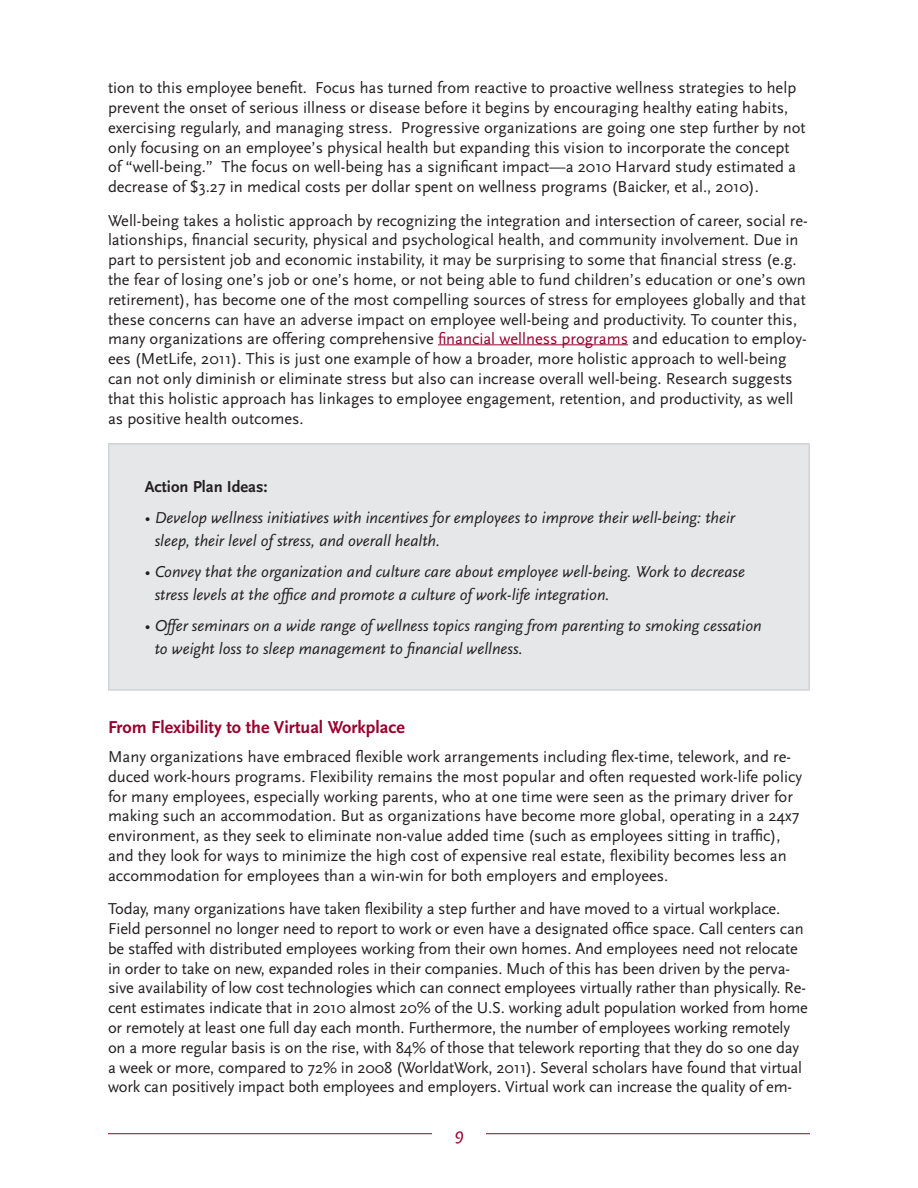
<style>
.page{position:relative;width:918px;height:1188px;background:#fff}
.page>*{position:absolute;margin:0;border:0;box-sizing:border-box;transform-origin:0 0}
.Subhead{font:700 18px "Scala Sans";color:#98012d}
.t1{font:italic 18px "Scala Sans";color:#98012d}
.Body_Bullets{font:16.5px/19.8px "Scala Sans";color:#231f20}
.Action_Plan_Text{font:italic 16.5px/22.5px "Scala Sans";color:#231f20}
.Action_Plan_Head{font:700 16.5px "Scala Sans";color:#231f20}
.s1{color:#98012d}
</style>
<div class="page">
<hr style="left:108px;top:1133px;width:324px;height:1px;background:#98012d">
<hr style="left:486px;top:1133px;width:324px;height:1px;background:#98012d">
<hr style="left:438px;top:344px;width:190px;height:1px;background:#98012d">
<div style="left:109px;top:444px;width:700px;height:246px;background:#e6e7e9"></div>
<hr style="left:108px;top:443px;width:702px;height:2px;background:#d1d2d4">
<hr style="left:108px;top:445px;width:2px;height:244px;background:#d1d2d4">
<hr style="left:808px;top:445px;width:2px;height:244px;background:#d1d2d4">
<hr style="left:108px;top:689px;width:702px;height:2px;background:#d1d2d4">
<p class="Body_Bullets" style="left:108px;top:78px;width:699px">tion to this employee benefit. Focus has turned from reactive to proactive wellness strategies to help prevent the onset of serious illness or disease before it begins by encouraging healthy eating habits, exercising regularly, and managing stress. Progressive organizations are going one step further by not only focusing on an employee’s physical health but expanding this vision to incorporate the concept of “well-being.” The focus on well-being has a significant impact—a 2010 Harvard study estimated a decrease of $3.27 in medical costs per dollar spent on wellness programs (Baicker, et al., 2010).</p>
<p class="Body_Bullets" style="left:108px;top:211px;width:701px">Well-being takes a holistic approach by recognizing the integration and intersection of career, social re&shy;lationships, financial security, physical and psychological health, and community involvement. Due in part to persistent job and economic instability, it may be surprising to some that financial stress (e.g. the fear of losing one’s job or one’s home, or not being able to fund children’s education or one’s own retirement), has become one of the most compelling sources of stress for employees globally and that these concerns can have an adverse impact on employee well-being and productivity. To counter this, many organizations are offering comprehensive <span class="s1">financial wellness programs</span> and education to employ&shy;ees (MetLife, 2011). This is just one example of how a broader, more holistic approach to well-being can not only diminish or eliminate stress but also can increase overall well-being. Research suggests that this holistic approach has linkages to employee engagement, retention, and productivity, as well as positive health outcomes.</p>
<p class="Action_Plan_Head" style="left:145px;top:478px;width:124px">Action Plan Ideas:</p>
<p class="Action_Plan_Text" style="left:155px;top:507px;width:582px;text-indent:-10px">• Develop wellness initiatives with incentives for employees to improve their well-being: their sleep, their level of stress, and overall health.</p>
<p class="Action_Plan_Text" style="left:155px;top:561px;width:592px;text-indent:-10px">• Convey that the organization and culture care about employee well-being. Work to decrease stress levels at the office and promote a culture of work-life integration.</p>
<p class="Action_Plan_Text" style="left:155px;top:615px;width:609px;text-indent:-10px">• Offer seminars on a wide range of wellness topics ranging from parenting to smoking cessation to weight loss to sleep management to financial wellness.</p>
<p class="Subhead" style="left:108px;top:718px;width:298px">From Flexibility to the Virtual Workplace</p>
<p class="Body_Bullets" style="left:108px;top:747px;width:696px">Many organizations have embraced flexible work arrangements including flex-time, telework, and re&shy;duced work-hours programs. Flexibility remains the most popular and often requested work-life policy for many employees, especially working parents, who at one time were seen as the primary driver for making such an accommodation. But as organizations have become more global, operating in a 24x7 environment, as they seek to eliminate non-value added time (such as employees sitting in traffic), and they look for ways to minimize the high cost of expensive real estate, flexibility becomes less an accommodation for employees than a win-win for both employers and employees.</p>
<p class="Body_Bullets" style="left:108px;top:899px;width:702px">Today, many organizations have taken flexibility a step further and have moved to a virtual workplace.<br>Field personnel no longer need to report to work or even have a designated office space. Call centers can be staffed with distributed employees working from their own homes. And employees need not relocate in order to take on new, expanded roles in their companies. Much of this has been driven by the perva&shy;sive availability of low cost technologies which can connect employees virtually rather than physically. Re&shy;cent estimates indicate that in 2010 almost 20% of the U.S. working adult population worked from home or remotely at least one full day each month. Furthermore, the number of employees working remotely on a more regular basis is on the rise, with 84% of those that telework reporting that they do so one day a week or more, compared to 72% in 2008 (WorldatWork, 2011). Several scholars have found that virtual work can positively impact both employees and employers. Virtual work can increase the quality of em-</p>
<p class="t1" style="left:454px;top:1125px;width:11px">9</p>
</div>
